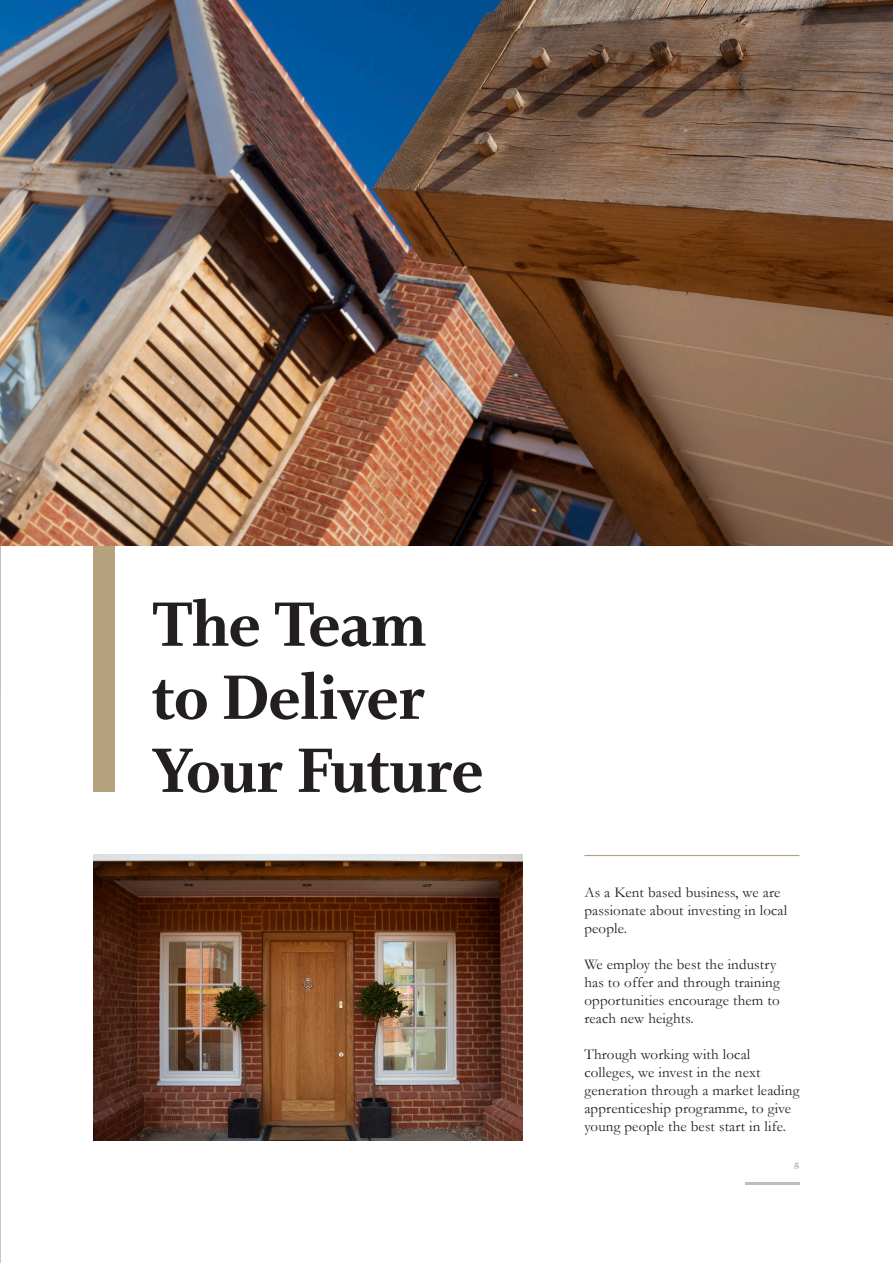
<style>
.page{position:relative;width:893px;height:1263px;background:#fff}
.page>*{position:absolute;margin:0;border:0;box-sizing:border-box;transform-origin:0 0}
.t1{font:800 67.05px/73.1px "Whitman Display";color:#231f20}
.t2{font:15px/18px "Garamond";letter-spacing:.01em;color:#231f20}
.t3{font:9px "Grouch IT Cby BT";color:#bcbdc0}
</style>
<div class="page">
<div style="left:94px;top:346px;width:21px;height:446px;background:#b5a17d"></div>
<hr style="left:584px;top:855px;width:215px;height:1px;background:#b5a17d">
<img style="left:0;top:0;width:893px;height:546px">
<img style="left:94px;top:855px;width:429px;height:286px">
<hr style="left:745px;top:1182px;width:54px;height:2px;background:#bcbdc0">
<h1 class="t1" style="left:152px;top:588px;width:333px">The Team to Deliver<br>Your Future</h1>
<p class="t2" style="left:584px;top:883px;width:204px">As a Kent based business, we are passionate about investing in local people.</p>
<p class="t2" style="left:584px;top:955px;width:197px">We employ the best the industry has to offer and through training opportunities encourage them to reach new heights.</p>
<p class="t2" style="left:584px;top:1045px;width:216px">Through working with local colleges, we invest in the next generation through a market leading apprenticeship programme, to give young people the best start in life.</p>
<p class="t3" style="left:794px;top:1161px;width:7px">5</p>
</div>
